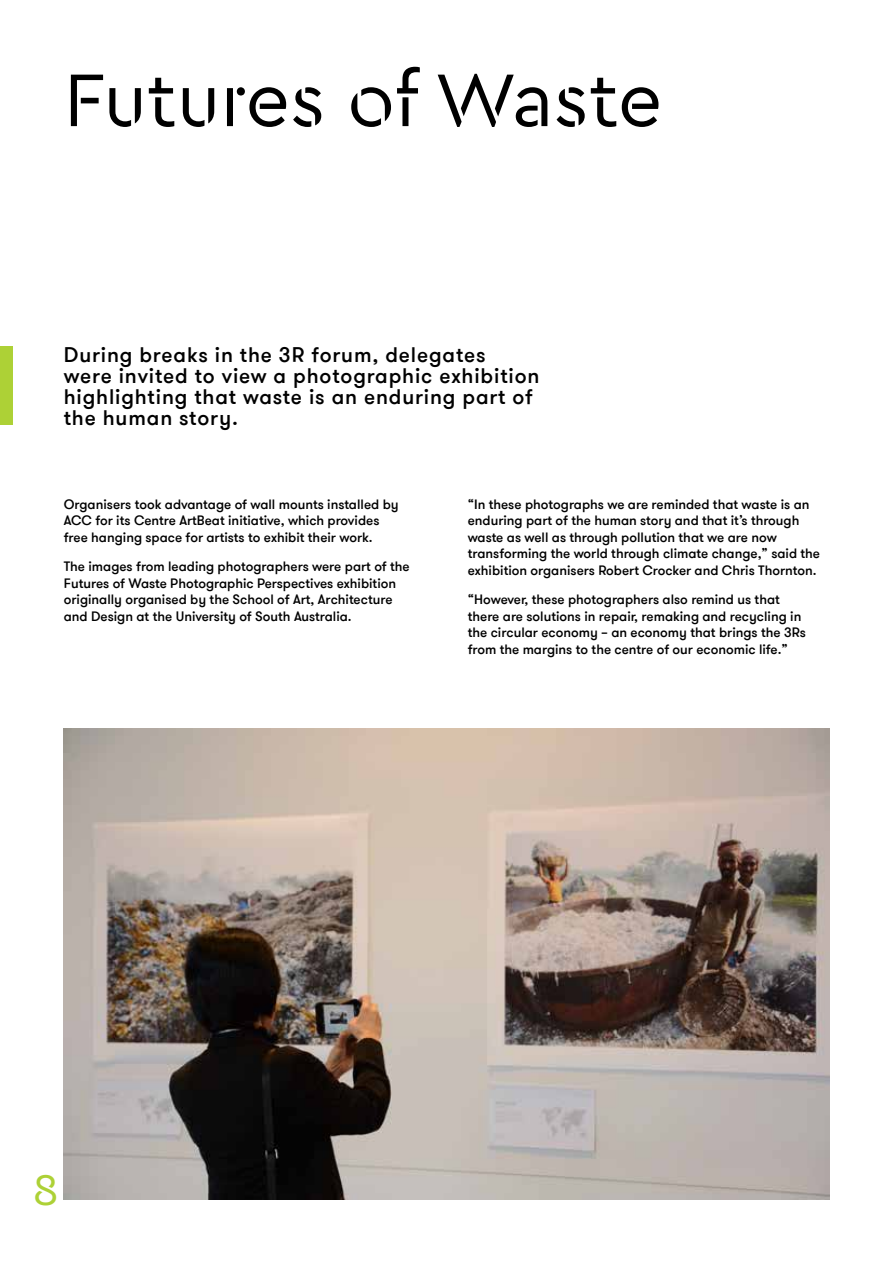
<style>
.page{position:relative;width:893px;height:1263px;background:#fff}
.page>*{position:absolute;margin:0;border:0;box-sizing:border-box;transform-origin:0 0}
.t1{font:78px "Cera Stencil PRO";color:#000}
.t2{font:45px "Cera Stencil PRO";color:#add136}
.t3{font:500 21px/21px "GT Walsheim Pro";letter-spacing:.04em;color:#000}
.t4{font:500 13.5px/16.5px "GT Walsheim Pro";color:#000}
</style>
<div class="page">
<div style="left:0;top:346px;width:13px;height:79px;background:#add136"></div>
<img style="left:64px;top:729px;width:765px;height:470px">
<h1 class="t1" style="left:64px;top:48px;width:600px">Futures of Waste</h1>
<h3 class="t3" style="left:64px;top:345px;width:477px">During breaks in the 3R forum, delegates<br>were invited to view a photographic exhibition highlighting that waste is an enduring part of the human story.</h3>
<p class="t4" style="left:64px;top:496px;width:336px">Organisers took advantage of wall mounts installed by<br>ACC for its Centre ArtBeat initiative, which provides free hanging space for artists to exhibit their work.</p>
<p class="t4" style="left:64px;top:559px;width:347px">The images from leading photographers were part of the Futures of Waste Photographic Perspectives exhibition originally organised by the School of Art, Architecture and Design at the University of South Australia.</p>
<p class="t4" style="left:468px;top:496px;width:354px">“In these photographs we are reminded that waste is an enduring part of the human story and that it’s through waste as well as through pollution that we are now transforming the world through climate change,” said the exhibition organisers Robert Crocker and Chris Thornton.</p>
<p class="t4" style="left:468px;top:592px;width:340px">“However, these photographers also remind us that there are solutions in repair, remaking and recycling in the circular economy – an economy that brings the 3Rs from the margins to the centre of our economic life.”</p>
<h2 class="t2" style="left:33px;top:1160px;width:28px">8</h2>
</div>
